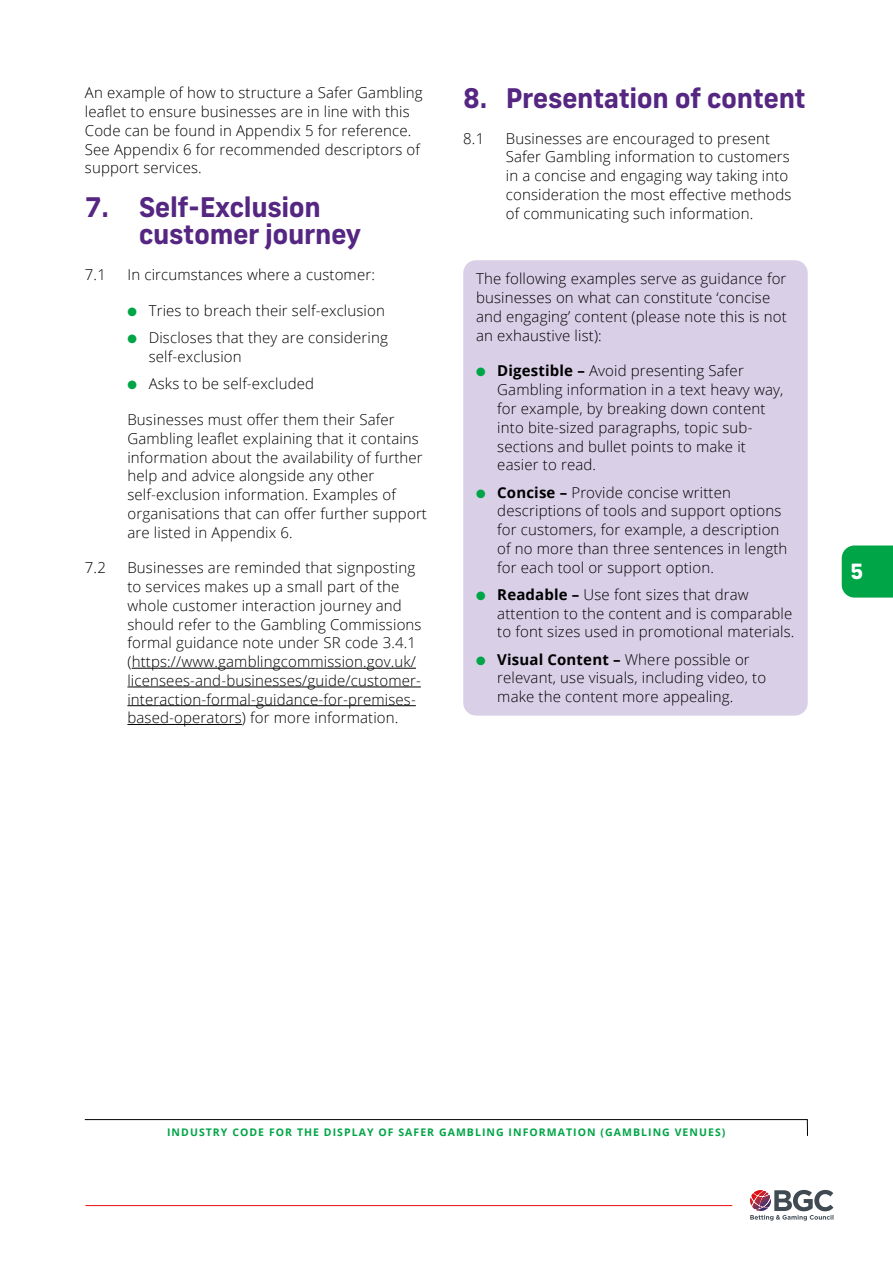
<style>
.page{position:relative;width:893px;height:1263px;background:#fff}
.page>*{position:absolute;margin:0;border:0;box-sizing:border-box;transform-origin:0 0}
.t1{font:700 27px/27px "New Frank";letter-spacing:-.015em;color:#552682}
.t2{font:800 21px "New Frank";color:#fff}
.t3{font:300 15px/18.8px "Open Sans";letter-spacing:.01em;color:#000}
.t4{font:700 10.5px "Open Sans";letter-spacing:.1em;color:#00a547}
.s1{color:#00a547}
.s2{font-weight:700}
</style>
<div class="page">
<hr style="left:85px;top:1205px;width:647px;height:1px;background:#e30d13">
<svg style="left:750px;top:1190px;width:83px;height:30px"></svg>
<hr style="left:132px;top:668px;width:284px;height:1px;background:#000">
<hr style="left:127px;top:686px;width:294px;height:1px;background:#000">
<hr style="left:127px;top:705px;width:289px;height:1px;background:#000">
<hr style="left:127px;top:724px;width:115px;height:1px;background:#000">
<div style="left:463px;top:260px;width:345px;height:456px;background:#d9d0e8;border-radius:13px"></div>
<div style="left:842px;top:545px;width:51px;height:53px;background:#00a547"></div>
<svg style="left:84px;top:1119px;width:724px;height:17px"></svg>
<p class="t3" style="left:85px;top:83px;width:339px">An example of how to structure a Safer Gambling leaflet to ensure businesses are in line with this Code can be found in Appendix 5 for reference.<br>See Appendix 6 for recommended descriptors of support services.</p>
<h1 class="t1" style="left:139px;top:194px;width:224px;text-indent:-54px">7. Self-Exclusion customer journey</h1>
<p class="t3" style="left:85px;top:265px;width:23px">7.1</p>
<p class="t3" style="left:127px;top:265px;width:249px">In circumstances where a customer:</p>
<p class="t3" style="left:127px;top:301px;width:259px"><span class="s1">●</span> Tries to breach their self-exclusion</p>
<p class="t3" style="left:149px;top:328px;width:241px;text-indent:-21px"><span class="s1">●</span> Discloses that they are considering self-exclusion</p>
<p class="t3" style="left:127px;top:374px;width:188px"><span class="s1">●</span> Asks to be self-excluded</p>
<p class="t3" style="left:127px;top:410px;width:301px">Businesses must offer them their Safer Gambling leaflet explaining that it contains information about the availability of further help and advice alongside any other self-exclusion information. Examples of organisations that can offer further support are listed in Appendix 6.</p>
<p class="t3" style="left:85px;top:558px;width:22px">7.2</p>
<p class="t3" style="left:127px;top:558px;width:296px">Businesses are reminded that signposting to services makes up a small part of the whole customer interaction journey and should refer to the Gambling Commissions formal guidance note under SR code 3.4.1 (https://www.gamblingcommission.gov.uk/ licensees-and-businesses/guide/customer&shy;interaction-formal-guidance-for-premises&shy;based-operators) for more information.</p>
<h1 class="t1" style="left:463px;top:84px;width:344px">8. Presentation of content</h1>
<p class="t3" style="left:463px;top:128px;width:23px">8.1</p>
<p class="t3" style="left:506px;top:128px;width:287px">Businesses are encouraged to present Safer Gambling information to customers in a concise and engaging way taking into consideration the most effective methods of communicating such information.</p>
<p class="t3" style="left:476px;top:269px;width:312px">The following examples serve as guidance for businesses on what can constitute ‘concise and engaging’ content (please note this is not an exhaustive list):</p>
<p class="t3" style="left:497px;top:361px;width:288px;text-indent:-21px"><span class="s1">●</span> <span class="s2">Digestible –</span> Avoid presenting Safer Gambling information in a text heavy way, for example, by breaking down content into bite-sized paragraphs, topic sub&shy;sections and bullet points to make it easier to read.</p>
<p class="t3" style="left:497px;top:482px;width:292px;text-indent:-21px"><span class="s1">●</span> <span class="s2">Concise –</span> Provide concise written descriptions of tools and support options for customers, for example, a description of no more than three sentences in length for each tool or support option.</p>
<p class="t3" style="left:497px;top:584px;width:299px;text-indent:-21px"><span class="s1">●</span> <span class="s2">Readable –</span> Use font sizes that draw attention to the content and is comparable to font sizes used in promotional materials.</p>
<p class="t3" style="left:497px;top:649px;width:270px;text-indent:-21px"><span class="s1">●</span> <span class="s2">Visual Content –</span> Where possible or relevant, use visuals, including video, to make the content more appealing.</p>
<h2 class="t2" style="left:850px;top:558px;width:15px">5</h2>
<p class="t4" style="left:167px;top:1125px;width:560px">INDUSTRY CODE FOR THE DISPLAY OF SAFER GAMBLING INFORMATION (GAMBLING VENUES)</p>
</div>
